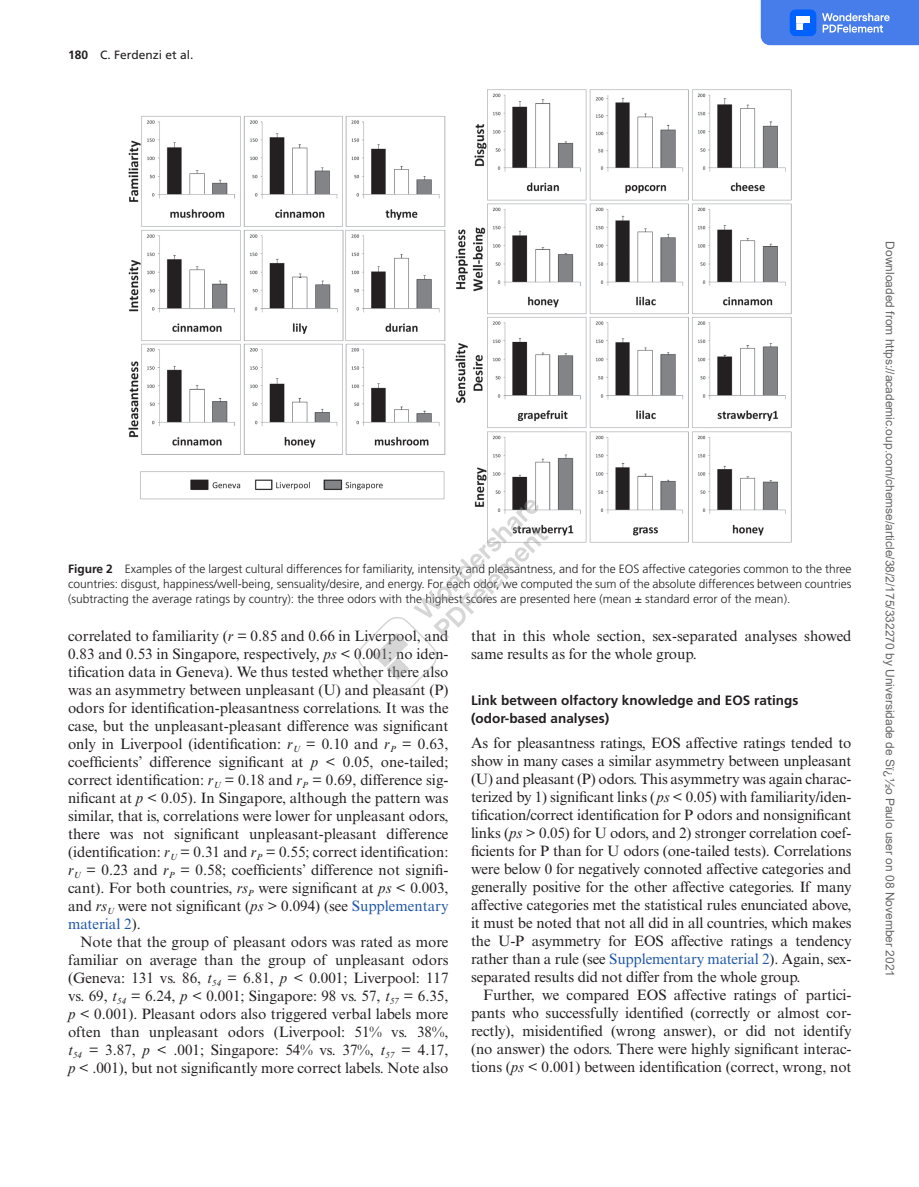
<style>
.page{position:relative;width:919px;height:1187px;background:#fff}
.page>*{position:absolute;margin:0;border:0;box-sizing:border-box;transform-origin:0 0}
.t1{font:15px/18px "Times New Roman MT Std";color:#231f20;text-align:justify}
.t2{font:700 13.5px/18px "Frutiger LT Std";color:#231f20}
.t3{font:300 12px/15px "Frutiger LT Std";color:#231f20;text-align:justify}
.t4{font:12px "Arial";color:#666}
.t5{font:12px "Frutiger LT Std";color:#231f20}
.s1{font-weight:700}
.s2{font-style:italic}
.s3{color:#1e56a6}
</style>
<div class="page">
<img style="left:128px;top:90px;width:663px;height:453px">
<svg style="left:351px;top:493px;width:198px;height:203px"></svg>
<svg style="left:760px;top:0;width:159px;height:45px;background:#5186ed"></svg>
<p class="t5" style="left:68px;top:47px;width:127px"><span class="s1">180</span> C. Ferdenzi et al.</p>
<p class="t3" style="left:68px;top:561px;width:785px"><span class="s1">Figure 2</span> Examples of the largest cultural differences for familiarity, intensity, and pleasantness, and for the EOS affective categories common to the three countries: disgust, happiness/well-being, sensuality/desire, and energy. For each odor, we computed the sum of the absolute differences between countries (subtracting the average ratings by country): the three odors with the highest scores are presented here (mean ± standard error of the mean).</p>
<p class="t1" style="left:68px;top:626px;width:382px">correlated to familiarity (<span class="s2">r</span> = 0.85 and 0.66 in Liverpool, and 0.83 and 0.53 in Singapore, respectively, <span class="s2">ps</span> &lt; 0.001; no iden&shy;tification data in Geneva). We thus tested whether there also was an asymmetry between unpleasant (U) and pleasant (P) odors for identification-pleasantness correlations. It was the case, but the unpleasant-pleasant difference was significant only in Liverpool (identification: <span class="s2">r</span><sub>U</sub> = 0.10 and <span class="s2">r</span><sub>P</sub> = 0.63, coefficients’ difference significant at <span class="s2">p</span> &lt; 0.05, one-tailed; correct identification: <span class="s2">r</span><sub>U</sub> = 0.18 and <span class="s2">r</span><sub>P</sub> = 0.69, difference sig&shy;nificant at <span class="s2">p</span> &lt; 0.05). In Singapore, although the pattern was similar, that is, correlations were lower for unpleasant odors, there was not significant unpleasant-pleasant difference (identification: <span class="s2">r</span><sub>U</sub> = 0.31 and <span class="s2">r</span><sub>P</sub> = 0.55; correct identification: <span class="s2">r</span><sub>U</sub> = 0.23 and <span class="s2">r</span><sub>P</sub> = 0.58; coefficients’ difference not signifi&shy;cant). For both countries, <span class="s2">rs</span><sub>P</sub> were significant at <span class="s2">ps</span> &lt; 0.003, and <span class="s2">rs</span><sub>U</sub> were not significant (<span class="s2">ps</span> &gt; 0.094) (see <span class="s3">Supplementary material 2</span>).</p>
<p class="t1" style="left:68px;top:932px;width:382px;text-indent:12px">Note that the group of pleasant odors was rated as more familiar on average than the group of unpleasant odors (Geneva: 131 vs. 86, <span class="s2">t</span><sub>54</sub> = 6.81, <span class="s2">p</span> &lt; 0.001; Liverpool: 117 vs. 69, <span class="s2">t</span><sub>54</sub> = 6.24, <span class="s2">p</span> &lt; 0.001; Singapore: 98 vs. 57, <span class="s2">t</span><sub>57</sub> = 6.35, <span class="s2">p</span> &lt; 0.001). Pleasant odors also triggered verbal labels more often than unpleasant odors (Liverpool: 51% vs. 38%, <span class="s2">t</span><sub>54</sub> = 3.87, <span class="s2">p</span> &lt; .001; Singapore: 54% vs. 37%, <span class="s2">t</span><sub>57</sub> = 4.17, <span class="s2">p</span> &lt; .001), but not significantly more correct labels. Note also</p>
<p class="t1" style="left:471px;top:626px;width:382px">that in this whole section, sex-separated analyses showed same results as for the whole group.</p>
<p class="t2" style="left:471px;top:690px;width:329px">Link between olfactory knowledge and EOS ratings (odor-based analyses)</p>
<p class="t1" style="left:471px;top:734px;width:382px">As for pleasantness ratings, EOS affective ratings tended to show in many cases a similar asymmetry between unpleasant (U) and pleasant (P) odors. This asymmetry was again charac&shy;terized by 1) significant links (<span class="s2">ps</span> &lt; 0.05) with familiarity/iden&shy;tification/correct identification for P odors and nonsignificant links (<span class="s2">ps</span> &gt; 0.05) for U odors, and 2) stronger correlation coef&shy;ficients for P than for U odors (one-tailed tests). Correlations were below 0 for negatively connoted affective categories and generally positive for the other affective categories. If many affective categories met the statistical rules enunciated above, it must be noted that not all did in all countries, which makes the U-P asymmetry for EOS affective ratings a tendency rather than a rule (see <span class="s3">Supplementary material 2</span>). Again, sex&shy;separated results did not differ from the whole group.</p>
<p class="t1" style="left:471px;top:986px;width:382px;text-indent:12px">Further, we compared EOS affective ratings of partici&shy;pants who successfully identified (correctly or almost cor&shy;rectly), misidentified (wrong answer), or did not identify (no answer) the odors. There were highly significant interac&shy;tions (<span class="s2">ps</span> &lt; 0.001) between identification (correct, wrong, not</p>
<p class="t4" style="left:894px;top:241px;width:737px;rotate:90deg">Downloaded from https://academic.oup.com/chemse/article/38/2/175/332270 by Universidade de Sï¿½o Paulo user on 08 November 2021</p>
</div>
